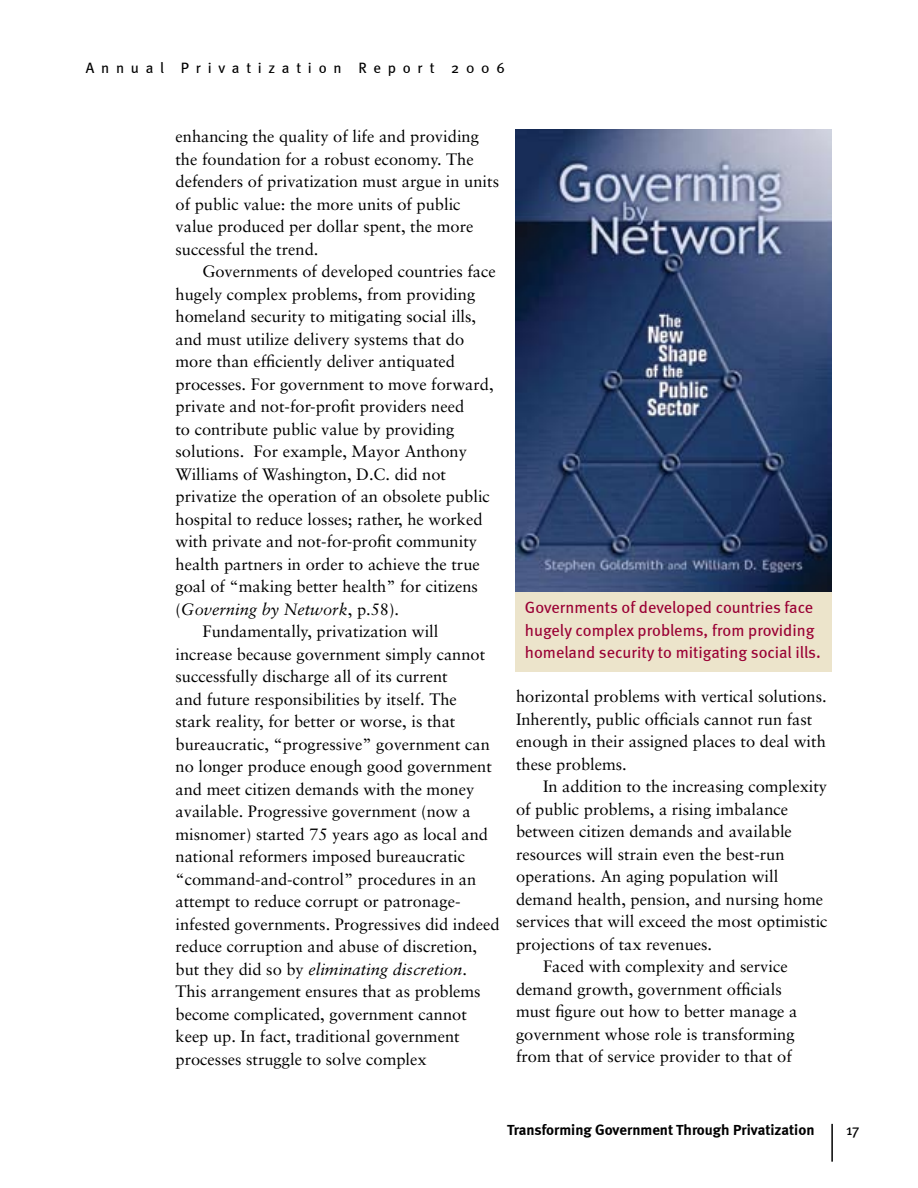
<style>
.page{position:relative;width:918px;height:1188px;background:#fff}
.page>*{position:absolute;margin:0;border:0;box-sizing:border-box;transform-origin:0 0}
.t1{font:16.5px/22.5px "Sabon";color:#000}
.t2{font:16.5px/22.5px "Meta";color:#9a0034}
.t3{font:italic 16.5px "Sabon";color:#000}
.t4{font:700 15px "Meta";color:#000}
.t5{font:15px "Meta";letter-spacing:.45em;color:#000}
.s1{font-style:normal}
</style>
<div class="page">
<hr style="left:831px;top:1124px;width:2px;height:38px;background:#000">
<div style="left:515px;top:592px;width:317px;height:79px;background:#ece4cb"></div>
<img style="left:515px;top:130px;width:316px;height:462px">
<p class="t5" style="left:86px;top:59px;width:420px">Annual Privatization Report 2006</p>
<p class="t1" style="left:176px;top:125px;width:325px">enhancing the quality of life and providing the foundation for a robust economy. The defenders of privatization must argue in units of public value: the more units of public value produced per dollar spent, the more successful the trend.</p>
<p class="t1" style="left:202px;top:260px;width:295px">Governments of developed countries face</p>
<p class="t1" style="left:176px;top:283px;width:301px">hugely complex problems, from providing</p>
<p class="t1" style="left:176px;top:305px;width:302px">homeland security to mitigating social ills,</p>
<p class="t1" style="left:176px;top:328px;width:290px">and must utilize delivery systems that do</p>
<p class="t1" style="left:176px;top:350px;width:281px">more than efficiently deliver antiquated</p>
<p class="t1" style="left:176px;top:373px;width:320px">processes. For government to move forward,</p>
<p class="t1" style="left:176px;top:395px;width:290px">private and not-for-profit providers need</p>
<p class="t1" style="left:176px;top:418px;width:280px">to contribute public value by providing</p>
<p class="t1" style="left:176px;top:440px;width:293px">solutions. For example, Mayor Anthony</p>
<p class="t1" style="left:176px;top:463px;width:272px">Williams of Washington, D.C. did not</p>
<p class="t1" style="left:176px;top:485px;width:316px">privatize the operation of an obsolete public</p>
<p class="t1" style="left:176px;top:508px;width:309px">hospital to reduce losses; rather, he worked</p>
<p class="t1" style="left:176px;top:530px;width:303px">with private and not-for-profit community</p>
<p class="t1" style="left:176px;top:553px;width:306px">health partners in order to achieve the true</p>
<p class="t1" style="left:176px;top:575px;width:304px">goal of “making better health” for citizens</p>
<p class="t3" style="left:176px;top:600px;width:225px"><span class="s1">(</span>Governing by Network<span class="s1">, p.58).</span></p>
<p class="t1" style="left:202px;top:620px;width:237px">Fundamentally, privatization will</p>
<p class="t1" style="left:176px;top:643px;width:311px">increase because government simply cannot</p>
<p class="t1" style="left:176px;top:665px;width:274px">successfully discharge all of its current</p>
<p class="t1" style="left:176px;top:688px;width:283px">and future responsibilities by itself. The</p>
<p class="t1" style="left:176px;top:710px;width:281px">stark reality, for better or worse, is that</p>
<p class="t1" style="left:176px;top:733px;width:316px">bureaucratic, “progressive” government can</p>
<p class="t1" style="left:176px;top:755px;width:318px">no longer produce enough good government</p>
<p class="t1" style="left:176px;top:778px;width:300px">and meet citizen demands with the money</p>
<p class="t1" style="left:176px;top:800px;width:297px">available. Progressive government (now a</p>
<p class="t1" style="left:176px;top:823px;width:314px">misnomer) started 75 years ago as local and</p>
<p class="t1" style="left:176px;top:845px;width:291px">national reformers imposed bureaucratic</p>
<p class="t1" style="left:176px;top:868px;width:302px">“command-and-control” procedures in an</p>
<p class="t1" style="left:176px;top:890px;width:287px">attempt to reduce corrupt or patronage-</p>
<p class="t1" style="left:176px;top:913px;width:326px">infested governments. Progressives did indeed</p>
<p class="t1" style="left:176px;top:935px;width:303px">reduce corruption and abuse of discretion,</p>
<p class="t3" style="left:176px;top:960px;width:293px"><span class="s1">but they did so by</span> eliminating discretion<span class="s1">.</span></p>
<p class="t1" style="left:176px;top:980px;width:307px">This arrangement ensures that as problems</p>
<p class="t1" style="left:176px;top:1003px;width:293px">become complicated, government cannot</p>
<p class="t1" style="left:176px;top:1025px;width:286px">keep up. In fact, traditional government</p>
<p class="t1" style="left:176px;top:1048px;width:253px">processes struggle to solve complex</p>
<p class="t2" style="left:525px;top:596px;width:297px">Governments of developed countries face hugely complex problems, from providing homeland security to mitigating social ills.</p>
<p class="t1" style="left:516px;top:685px;width:312px">horizontal problems with vertical solutions.<br>Inherently, public officials cannot run fast enough in their assigned places to deal with these problems.</p>
<p class="t1" style="left:543px;top:775px;width:286px">In addition to the increasing complexity</p>
<p class="t1" style="left:516px;top:798px;width:274px">of public problems, a rising imbalance</p>
<p class="t1" style="left:516px;top:820px;width:277px">between citizen demands and available</p>
<p class="t1" style="left:516px;top:843px;width:270px">resources will strain even the best-run</p>
<p class="t1" style="left:516px;top:865px;width:264px">operations. An aging population will</p>
<p class="t1" style="left:516px;top:888px;width:309px">demand health, pension, and nursing home</p>
<p class="t1" style="left:516px;top:910px;width:313px">services that will exceed the most optimistic</p>
<p class="t1" style="left:516px;top:933px;width:198px">projections of tax revenues.</p>
<p class="t1" style="left:543px;top:955px;width:246px">Faced with complexity and service</p>
<p class="t1" style="left:516px;top:978px;width:267px">demand growth, government officials</p>
<p class="t1" style="left:516px;top:1000px;width:283px">must figure out how to better manage a</p>
<p class="t1" style="left:516px;top:1023px;width:280px">government whose role is transforming</p>
<p class="t1" style="left:516px;top:1045px;width:277px">from that of service provider to that of</p>
<p class="t4" style="left:507px;top:1121px;width:309px">Transforming Government Through Privatization</p>
<p class="t5" style="left:846px;top:1121px;width:15px">17</p>
</div>
